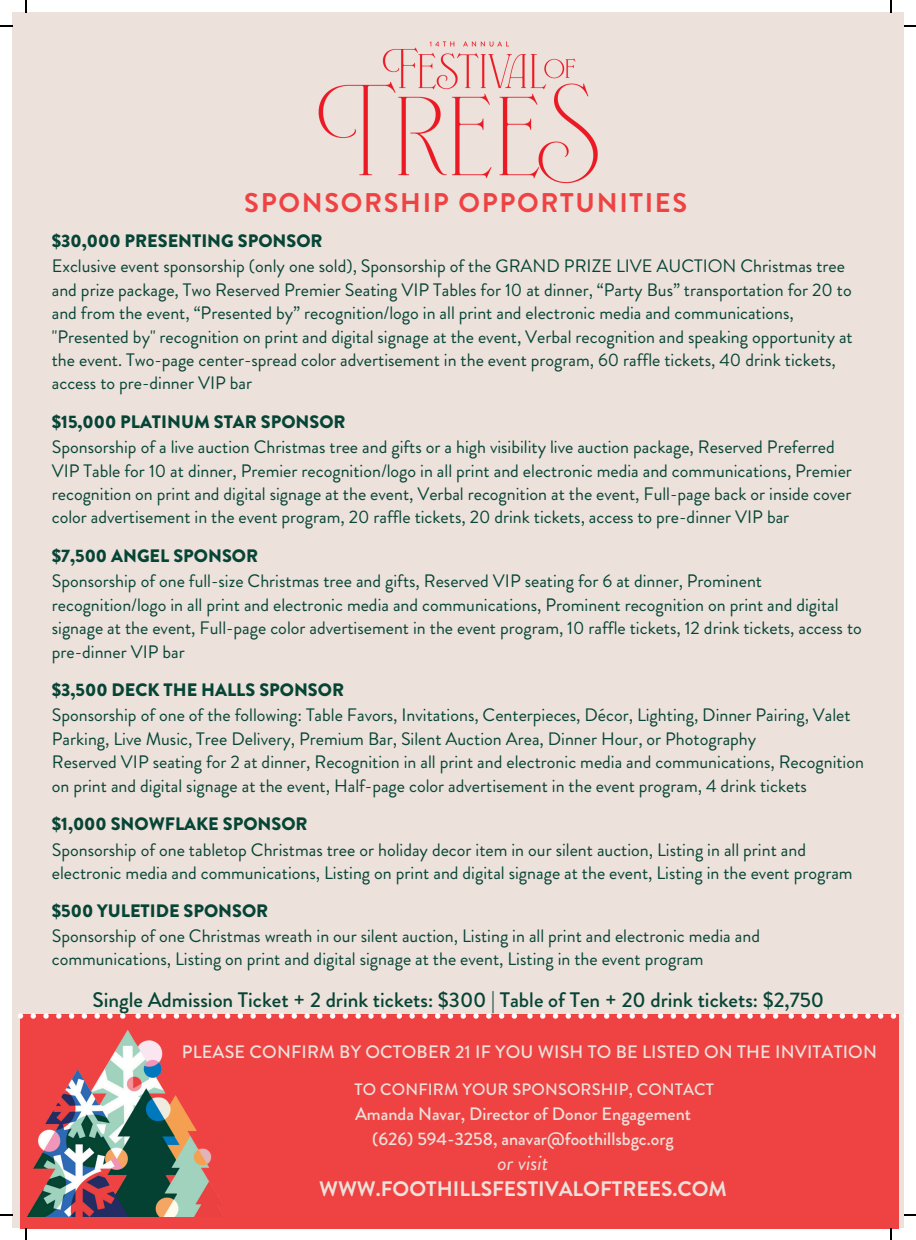
<style>
.page{position:relative;width:916px;height:1240px;background:#fff}
.page>*{position:absolute;margin:0;border:0;box-sizing:border-box;transform-origin:0 0}
.t1{font:700 27px "Brandon Grotesque";letter-spacing:.065em;color:#ef4343}
.t2{font:500 21px "Brandon Grotesque";color:#064536}
.t3{font:700 21px "Brandon Grotesque";color:#ece1db}
.t4{font:italic 21px "Brandon Grotesque";color:#ece1db}
.t5{font:18px/23.4px "Brandon Grotesque";color:#064536}
.t6{font:900 18px "Brandon Grotesque";color:#064536}
.t7{font:500 18px "Brandon Grotesque";color:#ece1db}
.t8{font:500 16.5px "Brandon Grotesque";letter-spacing:.01em;color:#ece1db}
</style>
<div class="page">
<div style="left:12px;top:12px;width:891px;height:1215px;background:#ece1db"></div>
<div style="left:20px;top:1014px;width:878px;height:213px;background:#ef4343"></div>
<img style="left:27px;top:1018px;width:196px;height:198px">
<svg style="left:120px;top:1013px;width:5px;height:5px"></svg>
<svg style="left:107px;top:1013px;width:6px;height:5px"></svg>
<svg style="left:94px;top:1013px;width:6px;height:5px"></svg>
<svg style="left:82px;top:1013px;width:5px;height:5px"></svg>
<svg style="left:69px;top:1013px;width:5px;height:5px"></svg>
<svg style="left:56px;top:1013px;width:5px;height:5px"></svg>
<svg style="left:43px;top:1013px;width:6px;height:5px"></svg>
<svg style="left:31px;top:1013px;width:5px;height:5px"></svg>
<svg style="left:18px;top:1013px;width:5px;height:5px"></svg>
<svg style="left:250px;top:1013px;width:6px;height:5px"></svg>
<svg style="left:237px;top:1013px;width:6px;height:5px"></svg>
<svg style="left:225px;top:1013px;width:5px;height:5px"></svg>
<svg style="left:212px;top:1013px;width:5px;height:5px"></svg>
<svg style="left:199px;top:1013px;width:5px;height:5px"></svg>
<svg style="left:186px;top:1013px;width:6px;height:5px"></svg>
<svg style="left:174px;top:1013px;width:5px;height:5px"></svg>
<svg style="left:161px;top:1013px;width:5px;height:5px"></svg>
<svg style="left:148px;top:1013px;width:5px;height:5px"></svg>
<svg style="left:135px;top:1013px;width:6px;height:5px"></svg>
<svg style="left:381px;top:1013px;width:5px;height:5px"></svg>
<svg style="left:368px;top:1013px;width:5px;height:5px"></svg>
<svg style="left:355px;top:1013px;width:6px;height:5px"></svg>
<svg style="left:342px;top:1013px;width:6px;height:5px"></svg>
<svg style="left:330px;top:1013px;width:5px;height:5px"></svg>
<svg style="left:317px;top:1013px;width:5px;height:5px"></svg>
<svg style="left:304px;top:1013px;width:5px;height:5px"></svg>
<svg style="left:291px;top:1013px;width:6px;height:5px"></svg>
<svg style="left:278px;top:1013px;width:6px;height:5px"></svg>
<svg style="left:266px;top:1013px;width:5px;height:5px"></svg>
<svg style="left:511px;top:1013px;width:6px;height:5px"></svg>
<svg style="left:499px;top:1013px;width:5px;height:5px"></svg>
<svg style="left:486px;top:1013px;width:5px;height:5px"></svg>
<svg style="left:473px;top:1013px;width:5px;height:5px"></svg>
<svg style="left:460px;top:1013px;width:5px;height:5px"></svg>
<svg style="left:447px;top:1013px;width:6px;height:5px"></svg>
<svg style="left:435px;top:1013px;width:5px;height:5px"></svg>
<svg style="left:422px;top:1013px;width:5px;height:5px"></svg>
<svg style="left:409px;top:1013px;width:5px;height:5px"></svg>
<svg style="left:396px;top:1013px;width:6px;height:5px"></svg>
<svg style="left:642px;top:1013px;width:5px;height:5px"></svg>
<svg style="left:629px;top:1013px;width:5px;height:5px"></svg>
<svg style="left:616px;top:1013px;width:6px;height:5px"></svg>
<svg style="left:604px;top:1013px;width:5px;height:5px"></svg>
<svg style="left:591px;top:1013px;width:5px;height:5px"></svg>
<svg style="left:578px;top:1013px;width:5px;height:5px"></svg>
<svg style="left:565px;top:1013px;width:5px;height:5px"></svg>
<svg style="left:552px;top:1013px;width:6px;height:5px"></svg>
<svg style="left:540px;top:1013px;width:5px;height:5px"></svg>
<svg style="left:527px;top:1013px;width:5px;height:5px"></svg>
<svg style="left:773px;top:1013px;width:5px;height:5px"></svg>
<svg style="left:760px;top:1013px;width:5px;height:5px"></svg>
<svg style="left:747px;top:1013px;width:5px;height:5px"></svg>
<svg style="left:734px;top:1013px;width:5px;height:5px"></svg>
<svg style="left:721px;top:1013px;width:5px;height:5px"></svg>
<svg style="left:709px;top:1013px;width:5px;height:5px"></svg>
<svg style="left:696px;top:1013px;width:5px;height:5px"></svg>
<svg style="left:683px;top:1013px;width:5px;height:5px"></svg>
<svg style="left:670px;top:1013px;width:5px;height:5px"></svg>
<svg style="left:657px;top:1013px;width:6px;height:5px"></svg>
<svg style="left:890px;top:1013px;width:5px;height:5px"></svg>
<svg style="left:878px;top:1013px;width:4px;height:5px"></svg>
<svg style="left:865px;top:1013px;width:5px;height:5px"></svg>
<svg style="left:852px;top:1013px;width:5px;height:5px"></svg>
<svg style="left:839px;top:1013px;width:5px;height:5px"></svg>
<svg style="left:826px;top:1013px;width:5px;height:5px"></svg>
<svg style="left:814px;top:1013px;width:5px;height:5px"></svg>
<svg style="left:801px;top:1013px;width:5px;height:5px"></svg>
<svg style="left:788px;top:1013px;width:5px;height:5px"></svg>
<img style="left:318px;top:41px;width:280px;height:143px">
<svg style="left:26px;top:0;width:1px;height:12px"></svg>
<svg style="left:0;top:26px;width:12px;height:1px"></svg>
<svg style="left:890px;top:0;width:1px;height:12px"></svg>
<svg style="left:903px;top:26px;width:12px;height:1px"></svg>
<svg style="left:26px;top:1227px;width:1px;height:12px"></svg>
<svg style="left:0;top:1214px;width:12px;height:1px"></svg>
<svg style="left:890px;top:1227px;width:1px;height:12px"></svg>
<svg style="left:903px;top:1214px;width:12px;height:1px"></svg>
<p class="t1" style="left:244px;top:183px;width:444px">SPONSORSHIP OPPORTUNITIES</p>
<p class="t6" style="left:52px;top:228px;width:272px">$30,000 PRESENTING SPONSOR</p>
<h1 class="t5" style="left:52px;top:254px;width:802px">Exclusive event sponsorship (only one sold), Sponsorship of the GRAND PRIZE LIVE AUCTION Christmas tree and prize package, Two Reserved Premier Seating VIP Tables for 10 at dinner, “Party Bus” transportation for 20 to and from the event, “Presented by” recognition/logo in all print and electronic media and communications, "Presented by" recognition on print and digital signage at the event, Verbal recognition and speaking opportunity at the event. Two-page center-spread color advertisement in the event program, 60 raffle tickets, 40 drink tickets, access to pre-dinner VIP bar</h1>
<p class="t6" style="left:52px;top:409px;width:295px">$15,000 PLATINUM STAR SPONSOR</p>
<p class="t5" style="left:52px;top:435px;width:801px">Sponsorship of a live auction Christmas tree and gifts or a high visibility live auction package, Reserved Preferred VIP Table for 10 at dinner, Premier recognition/logo in all print and electronic media and communications, Premier recognition on print and digital signage at the event, Verbal recognition at the event, Full-page back or inside cover color advertisement in the event program, 20 raffle tickets, 20 drink tickets, access to pre-dinner VIP bar</p>
<p class="t6" style="left:52px;top:543px;width:208px">$7,500 ANGEL SPONSOR</p>
<p class="t5" style="left:52px;top:569px;width:811px">Sponsorship of one full-size Christmas tree and gifts, Reserved VIP seating for 6 at dinner, Prominent recognition/logo in all print and electronic media and communications, Prominent recognition on print and digital signage at the event, Full-page color advertisement in the event program, 10 raffle tickets, 12 drink tickets, access to pre-dinner VIP bar</p>
<p class="t6" style="left:52px;top:677px;width:294px">$3,500 DECK THE HALLS SPONSOR</p>
<p class="t5" style="left:52px;top:703px;width:799px">Sponsorship of one of the following: Table Favors, Invitations, Centerpieces, Décor, Lighting, Dinner Pairing, Valet<br>Parking, Live Music, Tree Delivery, Premium Bar, Silent Auction Area, Dinner Hour, or Photography</p>
<p class="t5" style="left:52px;top:750px;width:813px">Reserved VIP seating for 2 at dinner, Recognition in all print and electronic media and communications, Recognition on print and digital signage at the event, Half-page color advertisement in the event program, 4 drink tickets</p>
<p class="t6" style="left:52px;top:811px;width:257px">$1,000 SNOWFLAKE SPONSOR</p>
<p class="t5" style="left:52px;top:837px;width:801px">Sponsorship of one tabletop Christmas tree or holiday decor item in our silent auction, Listing in all print and electronic media and communications, Listing on print and digital signage at the event, Listing in the event program</p>
<p class="t6" style="left:52px;top:897px;width:218px">$500 YULETIDE SPONSOR</p>
<p class="t5" style="left:52px;top:923px;width:709px">Sponsorship of one Christmas wreath in our silent auction, Listing in all print and electronic media and communications, Listing on print and digital signage at the event, Listing in the event program</p>
<p class="t2" style="left:92px;top:984px;width:732px">Single Admission Ticket + 2 drink tickets: $300 | Table of Ten + 20 drink tickets: $2,750</p>
<p class="t7" style="left:182px;top:1038px;width:696px">PLEASE CONFIRM BY OCTOBER 21 IF YOU WISH TO BE LISTED ON THE INVITATION</p>
<h2 class="t8" style="left:354px;top:1077px;width:360px">TO CONFIRM YOUR SPONSORSHIP, CONTACT</h2>
<p class="t7" style="left:355px;top:1100px;width:337px">Amanda Navar, Director of Donor Engagement</p>
<p class="t7" style="left:372px;top:1125px;width:303px">(626) 594-3258, anavar@foothillsbgc.org</p>
<p class="t4" style="left:497px;top:1147px;width:52px">or visit</p>
<p class="t3" style="left:319px;top:1173px;width:409px">WWW.FOOTHILLSFESTIVALOFTREES.COM</p>
</div>
